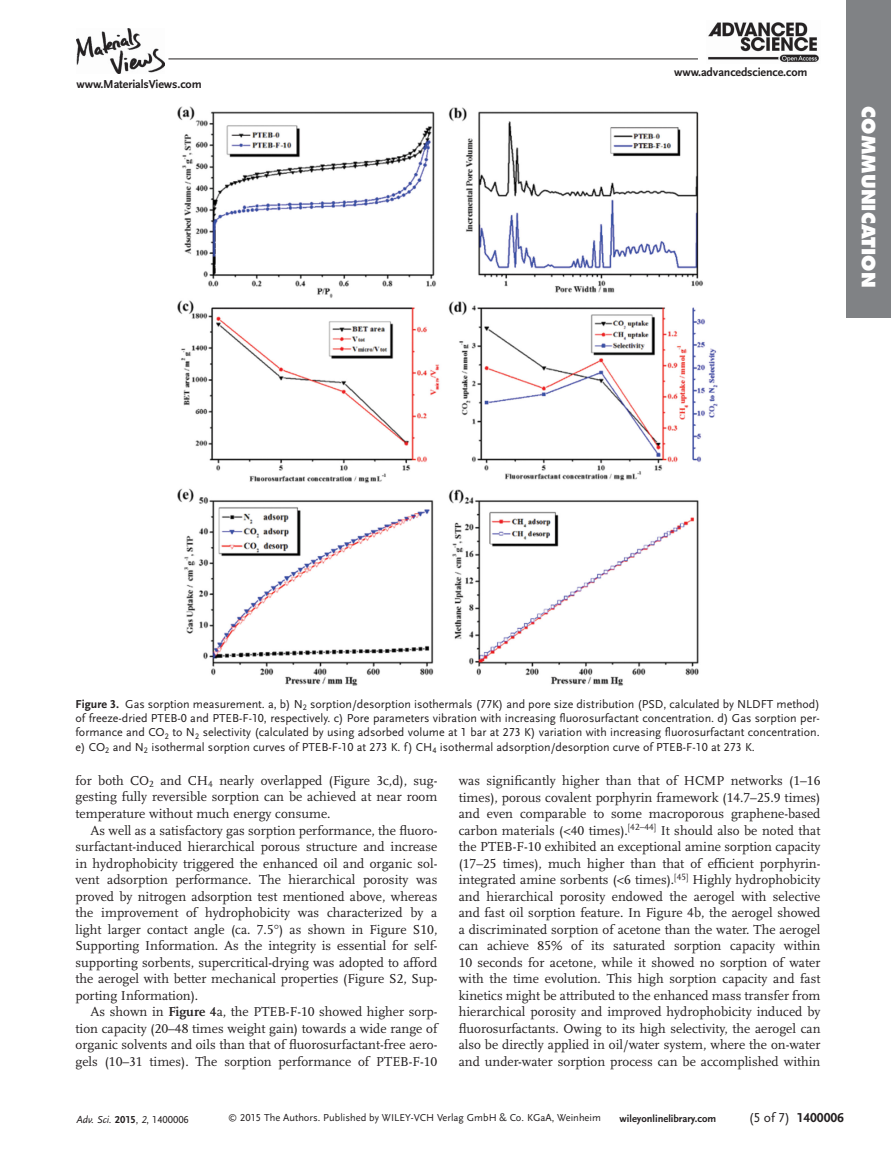
<style>
.page{position:relative;width:891px;height:1175px;background:#fff}
.page>*{position:absolute;margin:0;border:0;box-sizing:border-box;transform-origin:0 0}
.t1{font:800 18px "Futura";letter-spacing:.005em;color:#fff}
.t2{font:13.5px/16.5px "Scala LF";color:#231f20;text-align:justify}
.t3{font:700 13.5px "Scala Sans LF";color:#231f20}
.t4{font:12px/14.2px "Scala Sans LF";color:#231f20;text-align:justify}
.t5{font:700 12px "Scala Sans LF";letter-spacing:-.01em;color:#231f20}
.t6{font:10.5px "Scala Sans LF";color:#231f20}
.t7{font:700 10.5px "Scala Sans LF";color:#231f20}
.t8{font:italic 10.5px "Scala Sans LF";color:#231f20}
.s1{font-weight:700}
.s2{font-weight:700;font-style:normal}
.s3{font-style:normal}
.s4{font-size:9px}
.s5{font-weight:400}
</style>
<div class="page">
<div style="left:846px;top:0;width:45px;height:317px;background:#808285"></div>
<hr style="left:168px;top:59px;width:530px;height:1px;background:#231f20">
<img style="left:77px;top:28px;width:88px;height:45px">
<img style="left:708px;top:22px;width:111px;height:41px">
<img style="left:178px;top:107px;width:540px;height:578px">
<p class="t5" style="left:77px;top:79px;width:127px">www.MaterialsViews.com</p>
<p class="t5" style="left:674px;top:66px;width:135px">www.advancedscience.com</p>
<h1 class="t1" style="left:876px;top:106px;width:183px;rotate:90deg">COMMUNICATION</h1>
<p class="t4" style="left:76px;top:697px;width:746px"><span class="s1">Figure 3.</span> Gas sorption measurement. a, b) N <sub>2</sub> sorption/desorption isothermals (77K) and pore size distribution (PSD, calculated by NLDFT method) of freeze-dried PTEB-0 and PTEB-F-10, respectively. c) Pore parameters vibration with increasing fluorosurfactant concentration. d) Gas sorption per&shy;formance and CO <sub>2</sub> to N <sub>2</sub> selectivity (calculated by using adsorbed volume at 1 bar at 273 K) variation with increasing fluorosurfactant concentration. e) CO <sub>2</sub> and N <sub>2</sub> isothermal sorption curves of PTEB-F-10 at 273 K. f) CH <sub>4</sub> isothermal adsorption/desorption curve of PTEB-F-10 at 273 K.</p>
<p class="t2" style="left:76px;top:773px;width:363px">for both CO <sub>2</sub> and CH <sub>4</sub> nearly overlapped (Figure 3 c,d), sug&shy;gesting fully reversible sorption can be achieved at near room temperature without much energy consume.</p>
<p class="t2" style="left:76px;top:823px;width:363px;text-indent:15px">As well as a satisfactory gas sorption performance, the fluoro&shy;surfactant-induced hierarchical porous structure and increase in hydrophobicity triggered the enhanced oil and organic sol&shy;vent adsorption performance. The hierarchical porosity was proved by nitrogen adsorption test mentioned above, whereas the improvement of hydrophobicity was characterized by a light larger contact angle (ca. 7.5 ) as shown in Figure S10, Supporting Information. As the integrity is essential for self&shy;supporting sorbents, supercritical-drying was adopted to afford the aerogel with better mechanical properties (Figure S2, Sup&shy;porting Information).</p>
<p class="t2" style="left:76px;top:1004px;width:363px;text-indent:15px">As shown in <span class="s1">Figure 4</span> a, the PTEB-F-10 showed higher sorp&shy;tion capacity (20–48 times weight gain) towards a wide range of organic solvents and oils than that of fluorosurfactant-free aero&shy;gels (10–31 times). The sorption performance of PTEB-F-10</p>
<p class="t2" style="left:459px;top:773px;width:363px">was significantly higher than that of HCMP networks (1–16 times), porous covalent porphyrin framework (14.7–25.9 times) and even comparable to some macroporous graphene-based carbon materials (&lt;40 times). <sup>[</sup> <sup>42–44</sup> <sup>]</sup> It should also be noted that the PTEB-F-10 exhibited an exceptional amine sorption capacity (17–25 times), much higher than that of efficient porphyrin&shy;integrated amine sorbents (&lt;6 times). <sup>[</sup> <sup>45</sup> <sup>]</sup> Highly hydrophobicity and hierarchical porosity endowed the aerogel with selective and fast oil sorption feature. In Figure 4 b, the aerogel showed a discriminated sorption of acetone than the water. The aerogel can achieve 85% of its saturated sorption capacity within 10 seconds for acetone, while it showed no sorption of water with the time evolution. This high sorption capacity and fast kinetics might be attributed to the enhanced mass transfer from hierarchical porosity and improved hydrophobicity induced by fluorosurfactants. Owing to its high selectivity, the aerogel can also be directly applied in oil/water system, where the on-water and under-water sorption process can be accomplished within</p>
<p class="t8" style="left:77px;top:1114px;width:114px">Adv. Sci. <span class="s2">2015</span><span class="s3">,</span> 2<span class="s3">, 1400006</span></p>
<p class="t6" style="left:228px;top:1113px;width:374px"><span class="s4">©</span> 2015 The Authors. Published by WILEY-VCH Verlag GmbH &amp; Co. KGaA, Weinheim</p>
<p class="t7" style="left:620px;top:1114px;width:98px">wileyonlinelibrary.com</p>
<p class="t3" style="left:749px;top:1111px;width:97px"><span class="s5">(5 of 7)</span> 1400006</p>
</div>
